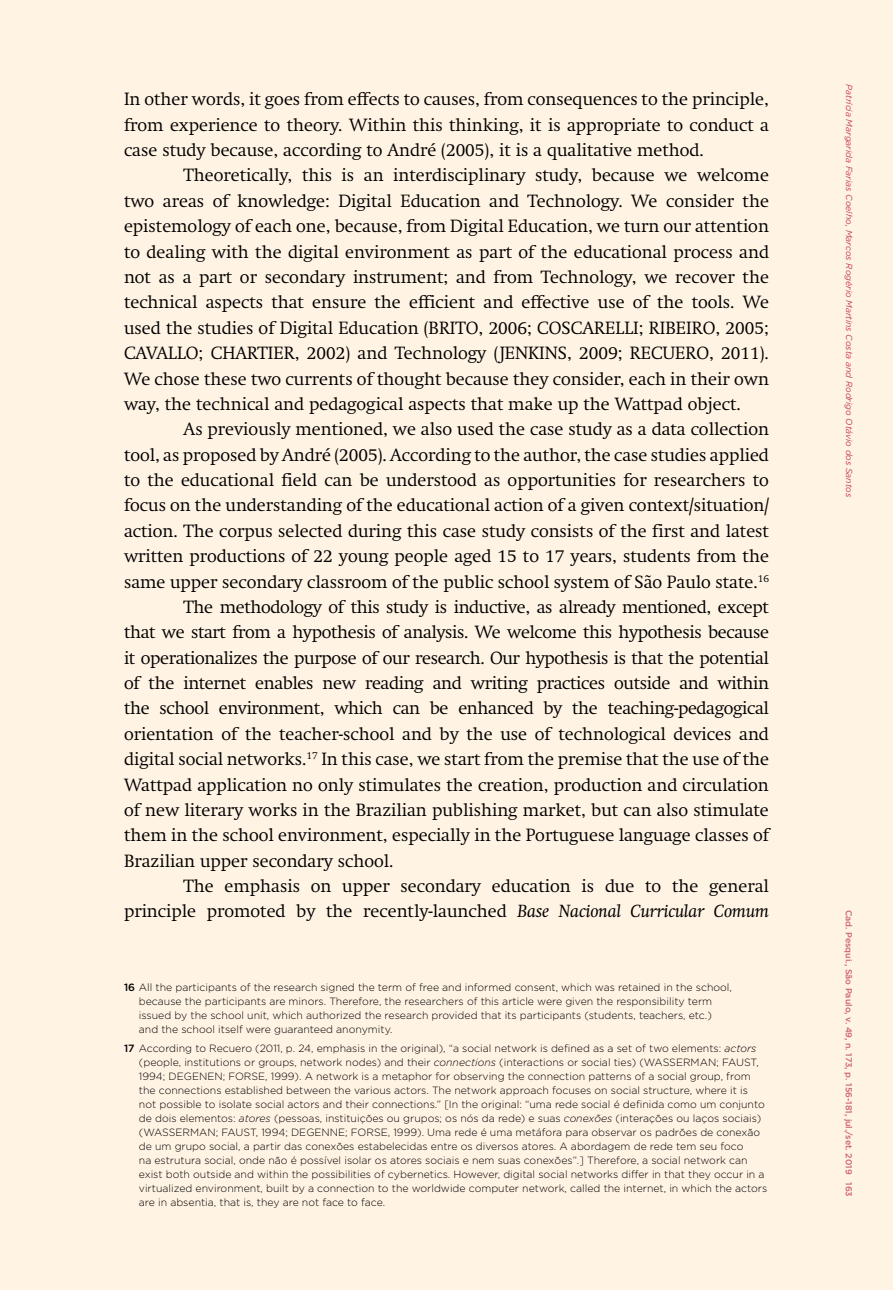
<style>
.page{position:relative;width:893px;height:1290px;background:#fff3e3}
.page>*{position:absolute;margin:0;border:0;box-sizing:border-box;transform-origin:0 0}
.t1{font:300 17.5px/25.4px "Swift";color:#000;text-align:justify}
.t2{font:300 17.5px "Swift";letter-spacing:-.02em;color:#000}
.t3{font:300 10.5px/14px "Gotham HTF";color:#000}
.t4{font:italic 8.75px "Gotham HTF";color:#be4463}
.t5{font:500 8.75px "Gotham HTF";color:#cb6982}
.s1{font-weight:400;font-style:italic}
.s2{font-weight:500}
.s3{font-style:italic}
</style>
<div class="page">
<p class="t1" style="left:124px;top:87px;width:646px">In other words, it goes from effects to causes, from consequences to the principle, from experience to theory. Within this thinking, it is appropriate to conduct a case study because, according to André (2005), it is a qualitative method.</p>
<p class="t1" style="left:124px;top:163px;width:646px;text-indent:60px">Theoretically, this is an interdisciplinary study, because we welcome two areas of knowledge: Digital Education and Technology. We consider the epistemology of each one, because, from Digital Education, we turn our attention to dealing with the digital environment as part of the educational process and not as a part or secondary instrument; and from Technology, we recover the technical aspects that ensure the efficient and effective use of the tools. We used the studies of Digital Education (BRITO, 2006; COSCARELLI; RIBEIRO, 2005; CAVALLO; CHARTIER, 2002) and Technology (JENKINS, 2009; RECUERO, 2011).<br>We chose these two currents of thought because they consider, each in their own way, the technical and pedagogical aspects that make up the Wattpad object.</p>
<p class="t1" style="left:184px;top:417px;width:587px">As previously mentioned, we also used the case study as a data collection</p>
<p class="t1" style="left:124px;top:442px;width:646px">tool, as proposed by André (2005). According to the author, the case studies applied</p>
<p class="t1" style="left:124px;top:467px;width:646px">to the educational field can be understood as opportunities for researchers to</p>
<p class="t1" style="left:124px;top:493px;width:646px">focus on the understanding of the educational action of a given context/situation/</p>
<p class="t1" style="left:124px;top:518px;width:646px">action. The corpus selected during this case study consists of the first and latest</p>
<p class="t1" style="left:124px;top:543px;width:646px">written productions of 22 young people aged 15 to 17 years, students from the</p>
<p class="t1" style="left:124px;top:569px;width:646px">same upper secondary classroom of the public school system of São Paulo state.<sup>16</sup></p>
<p class="t2" style="left:184px;top:597px;width:587px">The methodology of this study is inductive, as already mentioned, except</p>
<p class="t2" style="left:124px;top:622px;width:646px">that we start from a hypothesis of analysis. We welcome this hypothesis because</p>
<p class="t2" style="left:124px;top:647px;width:646px">it operationalizes the purpose of our research. Our hypothesis is that the potential</p>
<p class="t2" style="left:124px;top:673px;width:646px">of the internet enables new reading and writing practices outside and within</p>
<p class="t2" style="left:124px;top:698px;width:646px">the school environment, which can be enhanced by the teaching-pedagogical</p>
<p class="t1" style="left:124px;top:721px;width:646px">orientation of the teacher-school and by the use of technological devices and</p>
<p class="t1" style="left:124px;top:746px;width:646px">digital social networks.<sup>17</sup> In this case, we start from the premise that the use of the</p>
<p class="t1" style="left:124px;top:772px;width:646px">Wattpad application no only stimulates the creation, production and circulation</p>
<p class="t1" style="left:124px;top:797px;width:646px">of new literary works in the Brazilian publishing market, but can also stimulate</p>
<p class="t1" style="left:124px;top:823px;width:646px">them in the school environment, especially in the Portuguese language classes of</p>
<p class="t1" style="left:124px;top:848px;width:271px">Brazilian upper secondary school.</p>
<p class="t1" style="left:184px;top:873px;width:587px">The emphasis on upper secondary education is due to the general</p>
<p class="t1" style="left:124px;top:899px;width:646px">principle promoted by the recently-launched <span class="s1">Base Nacional Curricular Comum</span></p>
<p class="t3" style="left:139px;top:980px;width:595px;text-indent:-15px"><span class="s2">16</span> All the participants of the research signed the term of free and informed consent, which was retained in the school, because the participants are minors. Therefore, the researchers of this article were given the responsibility term issued by the school unit, which authorized the research provided that its participants (students, teachers, etc.) and the school itself were guaranteed anonymity.</p>
<p class="t3" style="left:139px;top:1041px;width:630px;text-indent:-15px"><span class="s2">17</span> According to Recuero (2011, p. 24, emphasis in the original), “a social network is defined as a set of two elements: <span class="s3">actors </span>(people, institutions or groups, network nodes) and their <span class="s3">connections</span> (interactions or social ties) (WASSERMAN; FAUST, 1994; DEGENEN; FORSE, 1999). A network is a metaphor for observing the connection patterns of a social group, from the connections established between the various actors. The network approach focuses on social structure, where it is not possible to isolate social actors and their connections.” [In the original: “uma rede social é definida como um conjunto de dois elementos: <span class="s3">atores</span> (pessoas, instituições ou grupos; os nós da rede) e suas <span class="s3">conexões</span> (interações ou laços sociais) (WASSERMAN; FAUST, 1994; DEGENNE; FORSE, 1999). Uma rede é uma metáfora para observar os padrões de conexão de um grupo social, a partir das conexões estabelecidas entre os diversos atores. A abordagem de rede tem seu foco<br>na estrutura social, onde não é possível isolar os atores sociais e nem suas conexões”.] Therefore, a social network can exist both outside and within the possibilities of cybernetics. However, digital social networks differ in that they occur in a virtualized environment, built by a connection to the worldwide computer network, called the internet, in which the actors are in absentia, that is, they are not face to face.</p>
<p class="t4" style="left:854px;top:84px;width:414px;rotate:90deg">Patrícia Margarida Farias Coelho, Marcos Rogério Martins Costa and Rodrigo Otávio dos Santos</p>
<p class="t5" style="left:854px;top:909px;width:289px;rotate:90deg">Cad. Pesqui., São Paulo, v. 49, n. 173, p. 156-181, jul./set. 2019 163</p>
</div>
